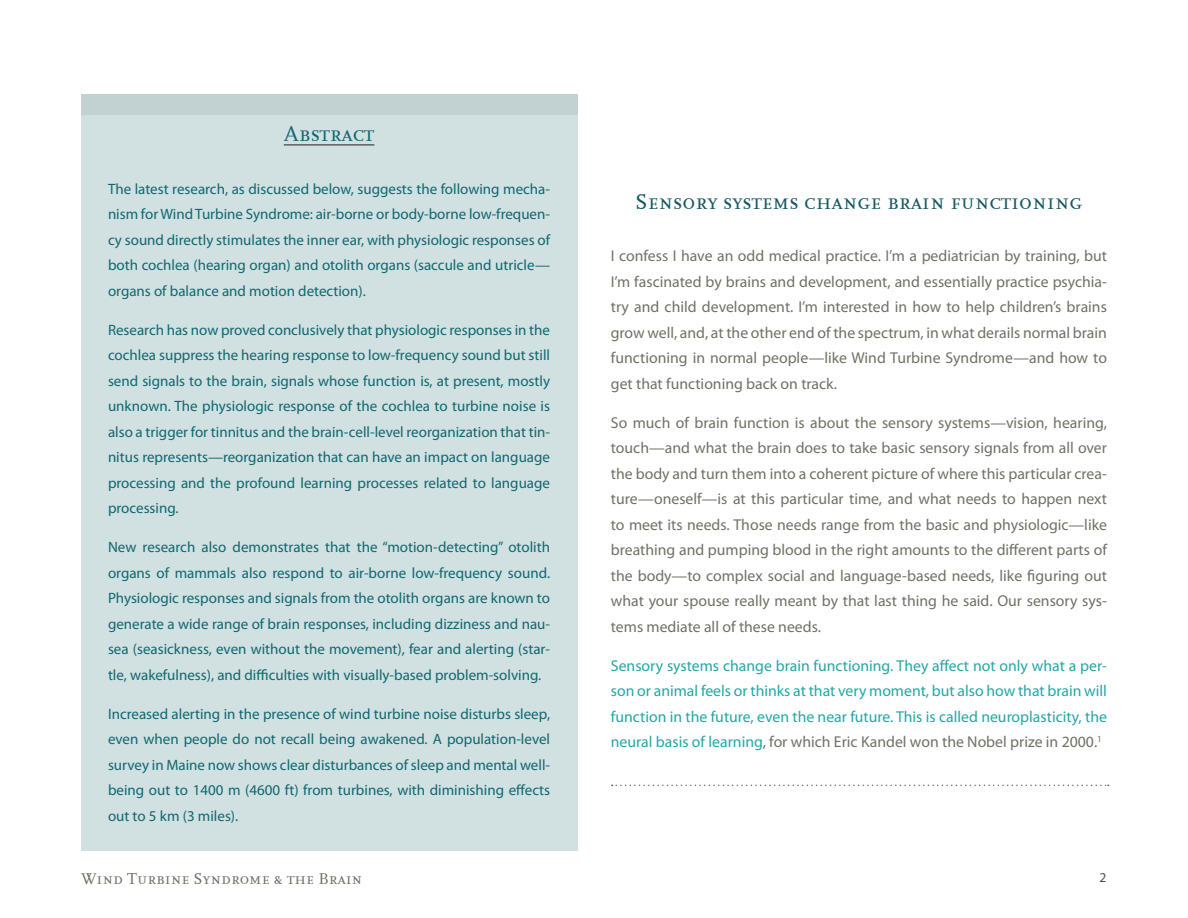
<style>
.page{position:relative;width:1188px;height:918px;background:#fff}
.page>*{position:absolute;margin:0;border:0;box-sizing:border-box;transform-origin:0 0}
.t1{font:22.5px "FF Scala Caps";color:#145762}
.t2{font:22.5px "FF Scala Caps";color:#10686f}
.t3{font:16.5px "FF Scala Caps";color:#717067}
.t4{font:15.75px/25.5px "Myriad Pro";color:#717067;text-align:justify}
.t5{font:15.75px/25.5px "Myriad Pro";color:#24a6a6;text-align:justify}
.t6{font:15px/25.5px "Myriad Pro";color:#10686f;text-align:justify}
.t7{font:13.5px "Myriad Pro";color:#4b4b45}
.s1{color:#717067}
</style>
<div class="page">
<div style="left:81px;top:103px;width:496px;height:747px;background:#d1e0e1"></div>
<svg style="left:612px;top:785px;width:497px;height:1px"></svg>
<hr style="left:284px;top:145px;width:90px;height:1px;background:#231f20">
<div style="left:81px;top:94px;width:496px;height:22px;background:#c2d1d1"></div>
<h1 class="t2" style="left:284px;top:121px;width:92px">Abstract</h1>
<p class="t6" style="left:108px;top:176px;width:444px">The latest research, as discussed below, suggests the following mecha&shy;nism for Wind Turbine Syndrome: air-borne or body-borne low-frequen&shy;cy sound directly stimulates the inner ear, with physiologic responses of both cochlea (hearing organ) and otolith organs (saccule and utricle— organs of balance and motion detection).</p>
<p class="t6" style="left:108px;top:317px;width:444px">Research has now proved conclusively that physiologic responses in the cochlea suppress the hearing response to low-frequency sound but still send signals to the brain, signals whose function is, at present, mostly unknown. The physiologic response of the cochlea to turbine noise is also a trigger for tinnitus and the brain-cell-level reorganization that tin&shy;nitus represents—reorganization that can have an impact on language processing and the profound learning processes related to language processing.</p>
<p class="t6" style="left:108px;top:534px;width:444px">New research also demonstrates that the “motion-detecting” otolith organs of mammals also respond to air-borne low-frequency sound.<br>Physiologic responses and signals from the otolith organs are known to generate a wide range of brain responses, including dizziness and nau&shy;sea (seasickness, even without the movement), fear and alerting (star&shy;tle, wakefulness), and difficulties with visually-based problem-solving.</p>
<p class="t6" style="left:108px;top:701px;width:444px">Increased alerting in the presence of wind turbine noise disturbs sleep, even when people do not recall being awakened. A population-level survey in Maine now shows clear disturbances of sleep and mental well&shy;being out to 1400 m (4600 ft) from turbines, with diminishing effects out to 5 km (3 miles).</p>
<h1 class="t1" style="left:635px;top:189px;width:449px">Sensory systems change brain functioning</h1>
<p class="t4" style="left:611px;top:243px;width:498px">I confess I have an odd medical practice. I’m a pediatrician by training, but I’m fascinated by brains and development, and essentially practice psychia&shy;try and child development. I’m interested in how to help children’s brains grow well, and, at the other end of the spectrum, in what derails normal brain functioning in normal people—like Wind Turbine Syndrome—and how to get that functioning back on track.</p>
<p class="t4" style="left:611px;top:409px;width:498px">So much of brain function is about the sensory systems—vision, hearing, touch—and what the brain does to take basic sensory signals from all over the body and turn them into a coherent picture of where this particular crea&shy;ture—oneself—is at this particular time, and what needs to happen next to meet its needs. Those needs range from the basic and physiologic—like breathing and pumping blood in the right amounts to the different parts of the body—to complex social and language-based needs, like figuring out what your spouse really meant by that last thing he said. Our sensory sys&shy;tems mediate all of these needs.</p>
<p class="t5" style="left:611px;top:652px;width:498px">Sensory systems change brain functioning. They affect not only what a per&shy;son or animal feels or thinks at that very moment, but also how that brain will function in the future, even the near future. This is called neuroplasticity, the neural basis of learning<span class="s1">, for which Eric Kandel won the Nobel prize in 2000.</span><sup>1</sup></p>
<p class="t3" style="left:81px;top:870px;width:283px">Wind Turbine Syndrome &amp; the Brain</p>
<p class="t7" style="left:1099px;top:869px;width:8px">2</p>
</div>
